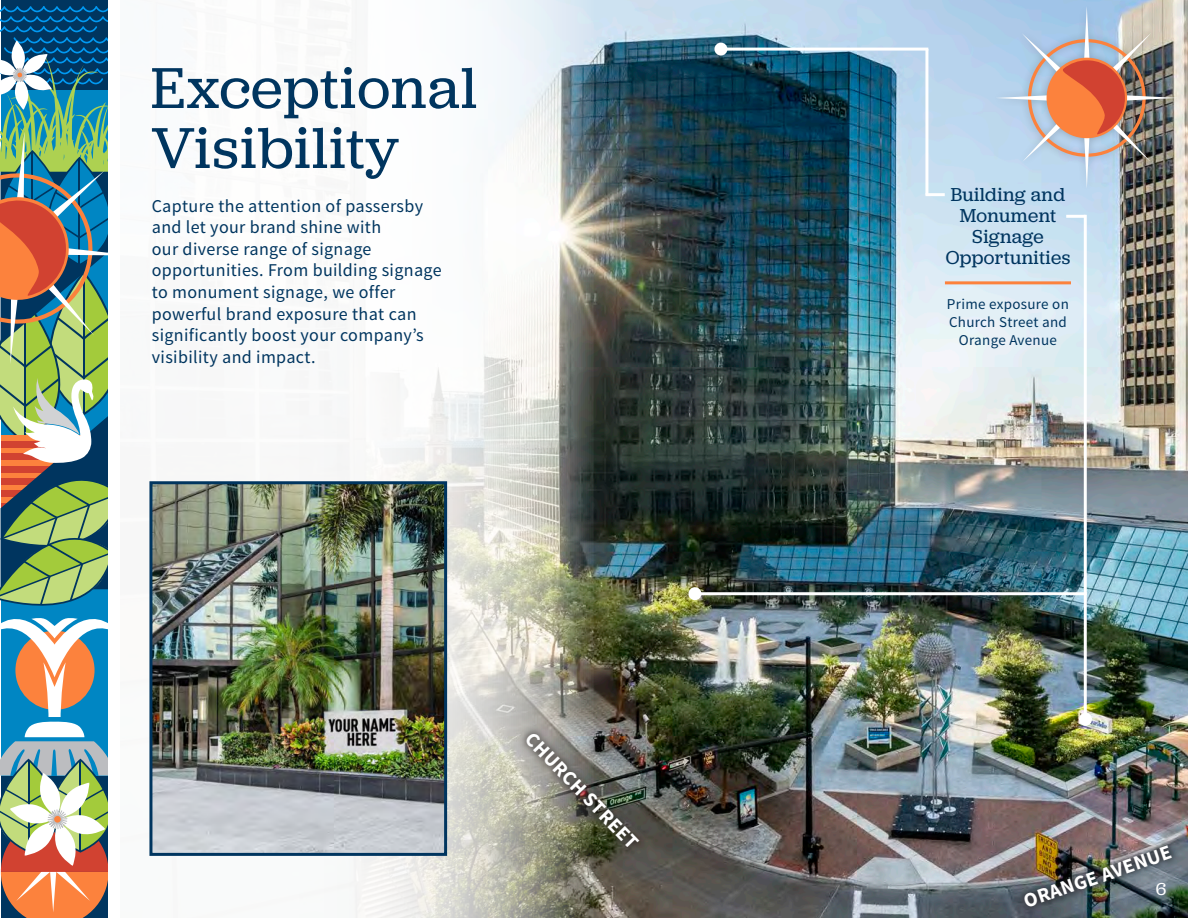
<style>
.page{position:relative;width:1188px;height:918px;background:#fff}
.page>*{position:absolute;margin:0;border:0;box-sizing:border-box;transform-origin:0 0}
.t1{font:60px "Jubilat";letter-spacing:.02em;color:#00355f}
.t2{font:700 20.25px "Source Sans Pro";color:#fff}
.t3{font:19.5px/21px "Jubilat";letter-spacing:.02em;color:#00355f;text-align:center}
.t4{font:18px/21.6px "Source Sans Pro";letter-spacing:.02em;color:#00355f}
.t5{font:18px "Jubilat";color:#fff}
.t6{font:15px/18px "Source Sans Pro";letter-spacing:.02em;color:#00355f;text-align:center}
</style>
<div class="page">
<div style="left:1px;top:0;width:108px;height:90px;background:#00355f"></div>
<svg style="left:0;top:6px;width:108px;height:912px"></svg>
<img style="left:594px;top:0;width:594px;height:918px">
<svg style="left:108px;top:0;width:486px;height:918px"></svg>
<div style="left:143px;top:189px;width:307px;height:187px;background:#fff"></div>
<img style="left:153px;top:485px;width:290px;height:367px">
<div style="left:149px;top:481px;width:298px;height:375px;border:3px solid #00355f"></div>
<div style="left:1079px;top:713px;width:13px;height:13px;background:#fff;border-radius:50%"></div>
<div style="left:689px;top:587px;width:12px;height:13px;background:#fff;border-radius:50%"></div>
<div style="left:714px;top:43px;width:13px;height:13px;background:#fff;border-radius:50%"></div>
<hr style="left:1084px;top:215px;width:3px;height:509px;background:#fff">
<hr style="left:1066px;top:215px;width:20px;height:3px;background:#fff">
<hr style="left:693px;top:592px;width:394px;height:3px;background:#fff">
<hr style="left:719px;top:48px;width:209px;height:3px;background:#fff">
<hr style="left:925px;top:49px;width:3px;height:146px;background:#fff">
<hr style="left:925px;top:193px;width:20px;height:3px;background:#fff">
<div style="left:519px;top:726px;width:128px;height:129px;background:#231f20;opacity:.67"></div>
<hr style="left:945px;top:281px;width:126px;height:3px;background:#fc823d">
<div style="left:1017px;top:838px;width:163px;height:77px;background:#231f20;opacity:.67"></div>
<div style="left:990px;top:0;width:194px;height:194px;background:#231f20;opacity:.25"></div>
<img style="left:995px;top:6px;width:183px;height:183px">
<p class="t1" style="left:151px;top:50px;width:328px">Exceptional</p>
<p class="t1" style="left:151px;top:110px;width:249px">Visibility</p>
<p class="t4" style="left:152px;top:195px;width:291px">Capture the attention of passersby and let your brand shine with<br>our diverse range of signage opportunities. From building signage to monument signage, we offer powerful brand exposure that can significantly boost your company’s visibility and impact.</p>
<p class="t2" style="left:538px;top:726px;width:155px;rotate:46deg">CHURCH STREET</p>
<p class="t3" style="left:951px;top:184px;width:116px">Building and<br>Monument</p>
<p class="t3" style="left:946px;top:226px;width:126px">Signage<br>Opportunities</p>
<p class="t6" style="left:947px;top:296px;width:123px">Prime exposure on<br>Church Street and<br>Orange Avenue</p>
<p class="t2" style="left:1020px;top:889px;width:156px;rotate:-19deg">ORANGE AVENUE</p>
<p class="t5" style="left:1156px;top:878px;width:12px">6</p>
</div>
